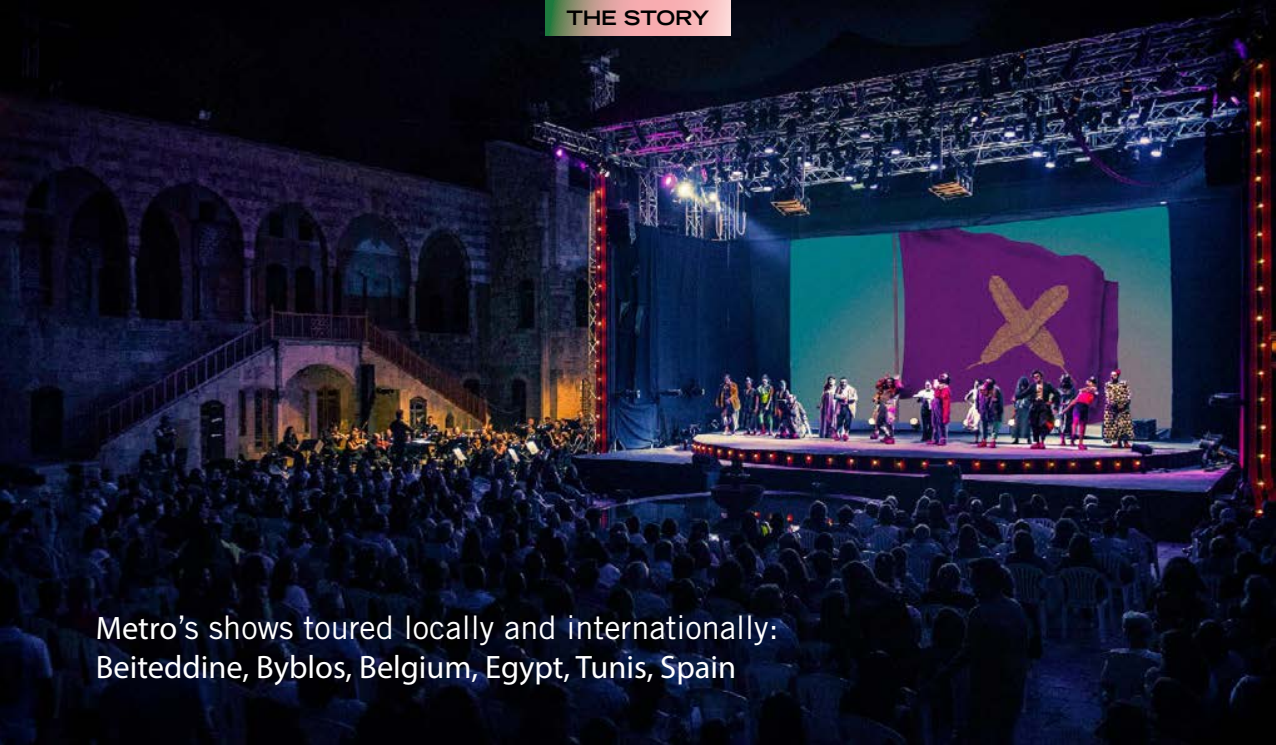
<style>
.page{position:relative;width:1276px;height:745px;background:#fff}
.page>*{position:absolute;margin:0;border:0;box-sizing:border-box;transform-origin:0 0}
.t1{font:32.5px "Trade Gothic LT Std";color:#fff}
.t2{font:32.5px "Myriad Pro";color:#fff}
.t3{font:700 expanded 19.88px "Trade Gothic LT Std";letter-spacing:-.01em;color:#000}
.s1{font-family:"Myriad Pro"}
</style>
<div class="page">
<img style="left:0;top:0;width:1276px;height:744px">
<svg style="left:545px;top:0;width:186px;height:36px;background:#d1a89f"></svg>
<p class="t3" style="left:566px;top:5px;width:144px">THE STORY</p>
<p class="t1" style="left:96px;top:607px;width:684px"><span class="s1">Metro</span>’s shows toured locally and internationally:</p>
<p class="t2" style="left:96px;top:647px;width:642px">Beiteddine, Byblos, Belgium, Egypt, Tunis, Spain</p>
</div>
